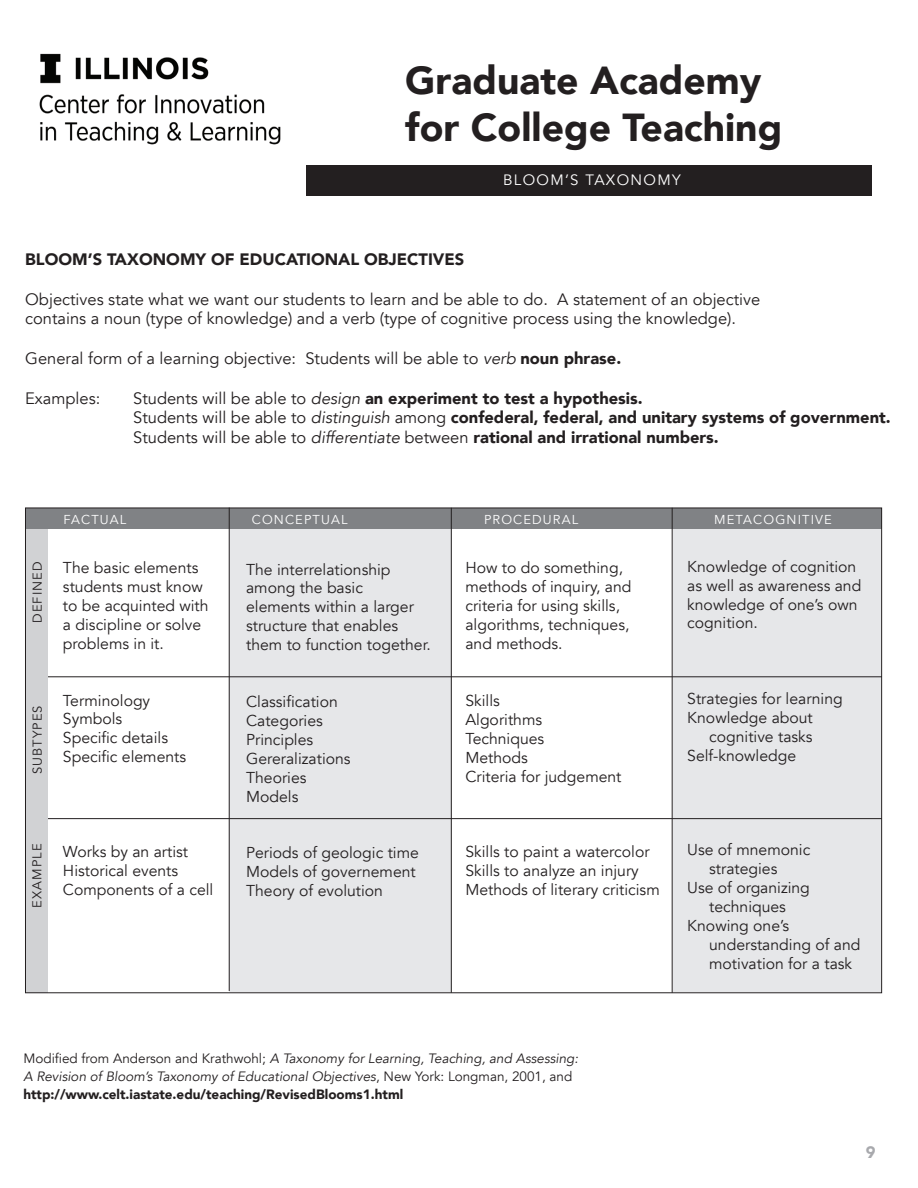
<style>
.page{position:relative;width:918px;height:1188px;background:#fff}
.page>*{position:absolute;margin:0;border:0;box-sizing:border-box;transform-origin:0 0}
.t1{font:900 39px "Avenir";color:#231f20}
.t2{font:900 16.5px "Avenir";color:#231f20}
.t3{font:16.5px/19.8px "Avenir";color:#231f20}
.t4{font:900 16.5px "Avenir";color:#a8a9ad}
.t5{font:15.75px/18.9px "Avenir";color:#231f20}
.t6{font:15px "Avenir";letter-spacing:.09em;color:#fff}
.t7{font:italic 13.5px/18px "Avenir";color:#231f20}
.t8{font:12.9px "Avenir";letter-spacing:.09em;color:#fff}
.t9{font:12.9px "Avenir";letter-spacing:.09em;color:#231f20}
.s1{font-style:italic}
.s2{font-weight:900}
.s3{font-weight:400}
.s4{font-weight:400;font-style:italic}
.s5{font-style:normal}
.s6{font-weight:900;font-style:normal}
</style>
<div class="page">
<div style="left:230px;top:508px;width:222px;height:484px;background:#e6e7e9"></div>
<div style="left:673px;top:508px;width:208px;height:484px;background:#e6e7e9"></div>
<hr style="left:25px;top:676px;width:857px;height:1px;background:#231f20">
<hr style="left:25px;top:818px;width:857px;height:1px;background:#231f20">
<div style="left:306px;top:166px;width:566px;height:30px;background:#231f20"></div>
<div style="left:25px;top:509px;width:22px;height:484px;background:#d1d2d4"></div>
<div style="left:25px;top:508px;width:857px;height:21px;background:#808285"></div>
<hr style="left:229px;top:508px;width:1px;height:483px;background:#231f20">
<hr style="left:672px;top:508px;width:1px;height:485px;background:#231f20">
<hr style="left:451px;top:508px;width:1px;height:485px;background:#231f20">
<img style="left:39px;top:53px;width:242px;height:92px">
<p class="t1" style="left:405px;top:47px;width:358px">Graduate Academy</p>
<p class="t1" style="left:405px;top:94px;width:378px">for College Teaching</p>
<p class="t6" style="left:503px;top:171px;width:179px">BLOOM’S TAXONOMY</p>
<p class="t2" style="left:25px;top:245px;width:441px">BLOOM’S TAXONOMY OF EDUCATIONAL OBJECTIVES</p>
<p class="t3" style="left:25px;top:289px;width:737px">Objectives state what we want our students to learn and be able to do. A statement of an objective contains a noun (type of knowledge) and a verb (type of cognitive process using the knowledge).</p>
<p class="t3" style="left:25px;top:349px;width:598px">General form of a learning objective: Students will be able to <span class="s1">verb</span> <span class="s2">noun phrase.</span></p>
<p class="t3" style="left:25px;top:388px;width:77px">Examples:</p>
<p class="t2" style="left:133px;top:384px;width:511px"><span class="s3">Students will be able to</span> <span class="s4">design</span> an experiment to test a hypothesis.</p>
<p class="t2" style="left:133px;top:403px;width:759px"><span class="s3">Students will be able to</span> <span class="s4">distinguish</span> <span class="s3">among</span> confederal, federal, and unitary systems of government.</p>
<p class="t2" style="left:133px;top:423px;width:587px"><span class="s3">Students will be able to</span> <span class="s4">differentiate</span> <span class="s3">between</span> rational and irrational numbers.</p>
<p class="t9" style="left:30px;top:623px;width:63px;rotate:-90deg">DEFINED</p>
<p class="t9" style="left:30px;top:774px;width:70px;rotate:-90deg">SUBTYPES</p>
<p class="t9" style="left:29px;top:908px;width:66px;rotate:-90deg">EXAMPLE</p>
<p class="t8" style="left:64px;top:512px;width:64px">FACTUAL</p>
<p class="t8" style="left:252px;top:512px;width:97px">CONCEPTUAL</p>
<p class="t8" style="left:484px;top:512px;width:96px">PROCEDURAL</p>
<p class="t8" style="left:714px;top:512px;width:119px">METACOGNITIVE</p>
<p class="t5" style="left:63px;top:559px;width:147px">The basic elements students must know to be acquinted with a discipline or solve problems in it.</p>
<p class="t5" style="left:63px;top:691px;width:89px">Terminology</p>
<p class="t5" style="left:63px;top:710px;width:61px">Symbols</p>
<p class="t5" style="left:63px;top:729px;width:107px">Specific details</p>
<p class="t5" style="left:63px;top:748px;width:125px">Specific elements</p>
<p class="t5" style="left:63px;top:842px;width:127px">Works by an artist</p>
<p class="t5" style="left:63px;top:861px;width:117px">Historical events</p>
<p class="t5" style="left:63px;top:880px;width:152px">Components of a cell</p>
<p class="t5" style="left:246px;top:560px;width:186px">The interrelationship among the basic elements within a larger structure that enables them to function together.</p>
<p class="t5" style="left:246px;top:692px;width:93px">Classification</p>
<p class="t5" style="left:246px;top:711px;width:78px">Categories</p>
<p class="t5" style="left:246px;top:730px;width:69px">Principles</p>
<p class="t5" style="left:246px;top:749px;width:106px">Gereralizations</p>
<p class="t5" style="left:246px;top:768px;width:62px">Theories</p>
<p class="t5" style="left:246px;top:787px;width:54px">Models</p>
<p class="t5" style="left:246px;top:844px;width:174px">Periods of geologic time</p>
<p class="t5" style="left:246px;top:863px;width:171px">Models of governement</p>
<p class="t5" style="left:246px;top:882px;width:138px">Theory of evolution</p>
<p class="t5" style="left:465px;top:559px;width:159px">How to do something,</p>
<p class="t5" style="left:465px;top:578px;width:168px">methods of inquiry, and</p>
<p class="t5" style="left:465px;top:597px;width:156px">criteria for using skills,</p>
<p class="t5" style="left:465px;top:616px;width:166px">algorithms, techniques,</p>
<p class="t5" style="left:465px;top:635px;width:99px">and methods.</p>
<p class="t5" style="left:465px;top:691px;width:36px">Skills</p>
<p class="t5" style="left:465px;top:710px;width:78px">Algorithms</p>
<p class="t5" style="left:465px;top:729px;width:80px">Techniques</p>
<p class="t5" style="left:465px;top:748px;width:64px">Methods</p>
<p class="t5" style="left:465px;top:767px;width:158px">Criteria for judgement</p>
<p class="t5" style="left:465px;top:843px;width:186px">Skills to paint a watercolor</p>
<p class="t5" style="left:465px;top:862px;width:175px">Skills to analyze an injury</p>
<p class="t5" style="left:465px;top:880px;width:196px">Methods of literary criticism</p>
<p class="t5" style="left:687px;top:557px;width:171px">Knowledge of cognition</p>
<p class="t5" style="left:687px;top:576px;width:176px">as well as awareness and knowledge of one’s own</p>
<p class="t5" style="left:687px;top:614px;width:72px">cognition.</p>
<p class="t5" style="left:687px;top:690px;width:157px">Strategies for learning</p>
<p class="t5" style="left:687px;top:708px;width:127px;text-align:right">Knowledge about cognitive tasks</p>
<p class="t5" style="left:687px;top:746px;width:110px">Self-knowledge</p>
<p class="t5" style="left:687px;top:841px;width:124px">Use of mnemonic</p>
<p class="t5" style="left:709px;top:860px;width:70px">strategies</p>
<p class="t5" style="left:687px;top:879px;width:124px">Use of organizing</p>
<p class="t5" style="left:709px;top:898px;width:78px">techniques</p>
<p class="t5" style="left:687px;top:917px;width:103px">Knowing one’s</p>
<p class="t5" style="left:709px;top:935px;width:153px">understanding of and</p>
<p class="t5" style="left:709px;top:954px;width:145px">motivation for a task</p>
<p class="t7" style="left:23px;top:1049px;width:556px"><span class="s5">Modified from Anderson and Krathwohl;</span> A Taxonomy for Learning, Teaching, and Assessing:<br>A Revision of Bloom’s Taxonomy of Educational Objectives<span class="s5">, New York: Longman, 2001, and </span><span class="s6">http://www.celt.iastate.edu/teaching/RevisedBlooms1.html</span></p>
<p class="t4" style="left:866px;top:1138px;width:11px">9</p>
</div>
